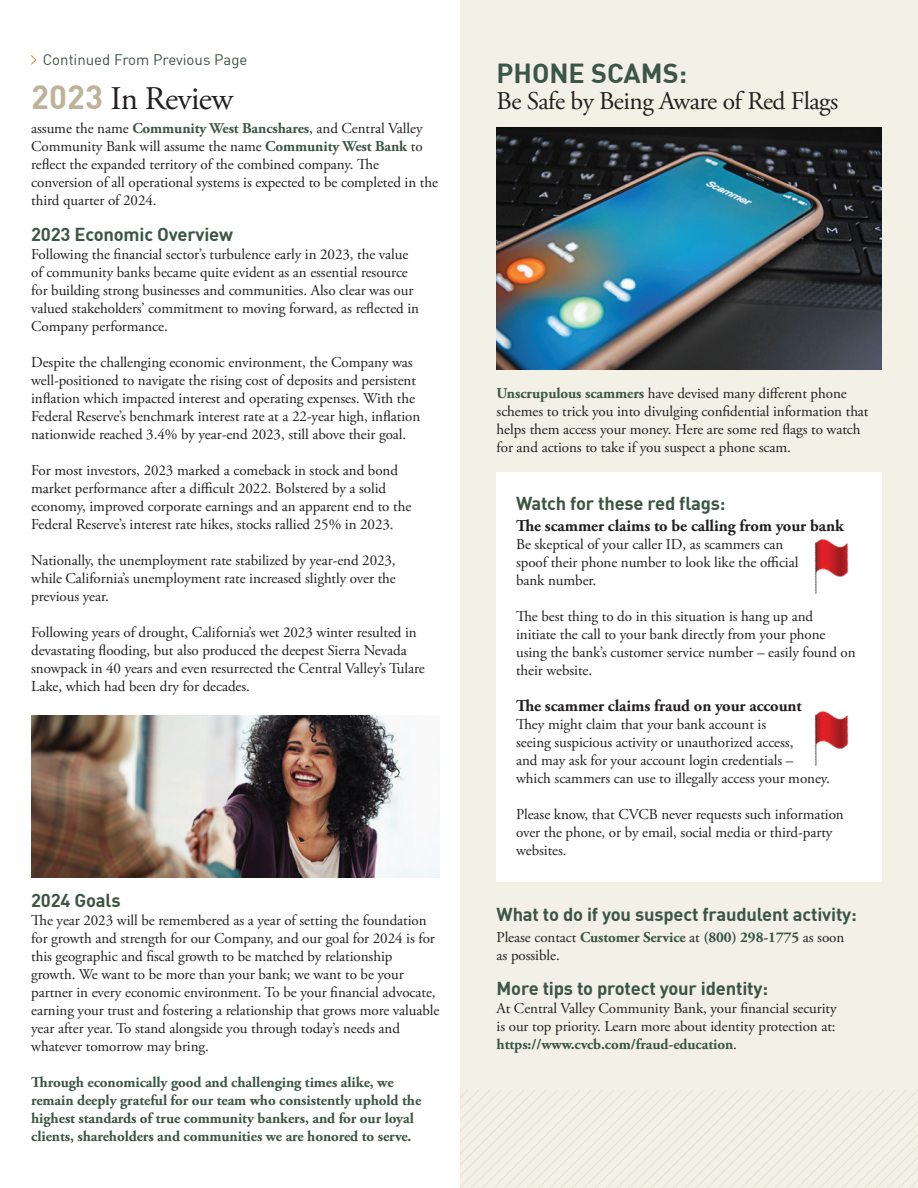
<style>
.page{position:relative;width:918px;height:1188px;background:#fff}
.page>*{position:absolute;margin:0;border:0;box-sizing:border-box;transform-origin:0 0}
.t1{font:33px "Adobe Garamond Pro";letter-spacing:-.02em;color:#231f20}
.t2{font:700 27px "DIN";color:#3b5644}
.t3{font:25.5px "Adobe Garamond Pro";letter-spacing:-.02em;color:#231f20}
.t4{font:700 18.3px "DIN";letter-spacing:-.01em;color:#3b5644}
.t5{font:700 16.5px "Adobe Garamond Pro";letter-spacing:-.005em;color:#231f20}
.t6{font:15px/18px "Adobe Garamond Pro";letter-spacing:-.005em;color:#231f20}
.t7{font:700 15px/18px "Adobe Garamond Pro";letter-spacing:-.005em;color:#3b5644}
.t8{font:15px "DIN";color:#3b5644}
.s1{font-family:"DIN";font-weight:700;color:#beb298}
.s2{font-weight:700;color:#3b5644}
</style>
<div class="page">
<div style="left:460px;top:0;width:458px;height:1188px;background:#f3f0e5"></div>
<div style="left:497px;top:472px;width:385px;height:410px;background:#fff"></div>
<svg style="left:31px;top:55px;width:6px;height:10px"></svg>
<img style="left:31px;top:715px;width:409px;height:163px">
<img style="left:497px;top:127px;width:385px;height:242px">
<img style="left:814px;top:539px;width:35px;height:55px">
<img style="left:814px;top:711px;width:35px;height:55px">
<svg style="left:460px;top:1090px;width:458px;height:98px"></svg>
<p class="t8" style="left:43px;top:51px;width:206px">Continued From Previous Page</p>
<h1 class="t1" style="left:31px;top:79px;width:204px"><span class="s1">2023</span> In Review</h1>
<p class="t6" style="left:31px;top:119px;width:408px">assume the name <span class="s2">Community West Bancshares</span>, and Central Valley Community Bank will assume the name <span class="s2">Community West Bank</span> to re°ect the expanded territory of the combined company. ˜e conversion of all operational systems is expected to be completed in the third quarter of 2024.</p>
<p class="t4" style="left:31px;top:222px;width:203px">2023 Economic Overview</p>
<p class="t6" style="left:31px;top:245px;width:389px">Following the ÿnancial sector’s turbulence early in 2023, the value of community banks became quite evident as an essential resource for building strong businesses and communities. Also clear was our valued stakeholders’ commitment to moving forward, as re°ected in Company performance.</p>
<p class="t6" style="left:31px;top:353px;width:391px">Despite the challenging economic environment, the Company was well-positioned to navigate the rising cost of deposits and persistent in°ation which impacted interest and operating expenses. With the Federal Reserve’s benchmark interest rate at a 22-year high, in°ation nationwide reached 3.4% by year-end 2023, still above their goal.</p>
<p class="t6" style="left:31px;top:461px;width:382px">For most investors, 2023 marked a comeback in stock and bond market performance after a di˝cult 2022. Bolstered by a solid economy, improved corporate earnings and an apparent end to the Federal Reserve’s interest rate hikes, stocks rallied 25% in 2023.</p>
<p class="t6" style="left:31px;top:551px;width:366px;text-align:justify">Nationally, the unemployment rate stabilized by year-end 2023, while California’s unemployment rate increased slightly over the previous year.</p>
<p class="t6" style="left:31px;top:623px;width:395px">Following years of drought, California’s wet 2023 winter resulted in devastating °ooding, but also produced the deepest Sierra Nevada snowpack in 40 years and even resurrected the Central Valley’s Tulare Lake, which had been dry for decades.</p>
<p class="t4" style="left:31px;top:888px;width:91px">2024 Goals</p>
<p class="t6" style="left:31px;top:911px;width:410px">˜e year 2023 will be remembered as a year of setting the foundation for growth and strength for our Company, and our goal for 2024 is for this geographic and ÿscal growth to be matched by relationship growth. We want to be more than your bank; we want to be your partner in every economic environment. To be your ÿnancial advocate, earning your trust and fostering a relationship that grows more valuable year after year. To stand alongside you through today’s needs and whatever tomorrow may bring.</p>
<p class="t7" style="left:31px;top:1073px;width:392px">°rough economically good and challenging times alike, we remain deeply grateful for our team who consistently uphold the highest standards of true community bankers, and for our loyal clients, shareholders and communities we are honored to serve.</p>
<h2 class="t2" style="left:497px;top:56px;width:192px">PHONE SCAMS:</h2>
<h2 class="t3" style="left:497px;top:85px;width:343px">Be Safe by Being Aware of Red Flags</h2>
<p class="t6" style="left:497px;top:385px;width:373px"><span class="s2">Unscrupulous scammers</span> have devised many di˙erent phone schemes to trick you into divulging conÿdential information that helps them access your money. Here are some red °ags to watch for and actions to take if you suspect a phone scam.</p>
<p class="t4" style="left:516px;top:492px;width:211px">Watch for these red flags:</p>
<p class="t6" style="left:516px;top:536px;width:284px">Be skeptical of your caller ID, as scammers can spoof their phone number to look like the o˝cial bank number.</p>
<h4 class="t5" style="left:516px;top:516px;width:329px">°e scammer claims to be calling from your bank</h4>
<p class="t6" style="left:516px;top:608px;width:341px">˜e best thing to do in this situation is hang up and initiate the call to your bank directly from your phone using the bank’s customer service number – easily found on their website.</p>
<h4 class="t5" style="left:516px;top:696px;width:287px">°e scammer claims fraud on your account</h4>
<p class="t6" style="left:516px;top:716px;width:315px">˜ey might claim that your bank account is<br>seeing suspicious activity or unauthorized access,<br>and may ask for your account login credentials – which scammers can use to illegally access your money.</p>
<p class="t6" style="left:516px;top:806px;width:329px">Please know, that CVCB never requests such information over the phone, or by email, social media or third-party websites.</p>
<p class="t4" style="left:497px;top:903px;width:362px">What to do if you suspect fraudulent activity:</p>
<p class="t6" style="left:497px;top:929px;width:349px">Please contact <span class="s2">Customer Service</span> at <span class="s2">(800) 298-1775</span> as soon as possible.</p>
<p class="t4" style="left:497px;top:976px;width:273px">More tips to protect your identity:</p>
<p class="t6" style="left:497px;top:1000px;width:342px;text-align:justify">At Central Valley Community Bank, your ÿnancial security is our top priority. Learn more about identity protection at: <span class="s2">https://www.cvcb.com/fraud-education</span>.</p>
</div>
